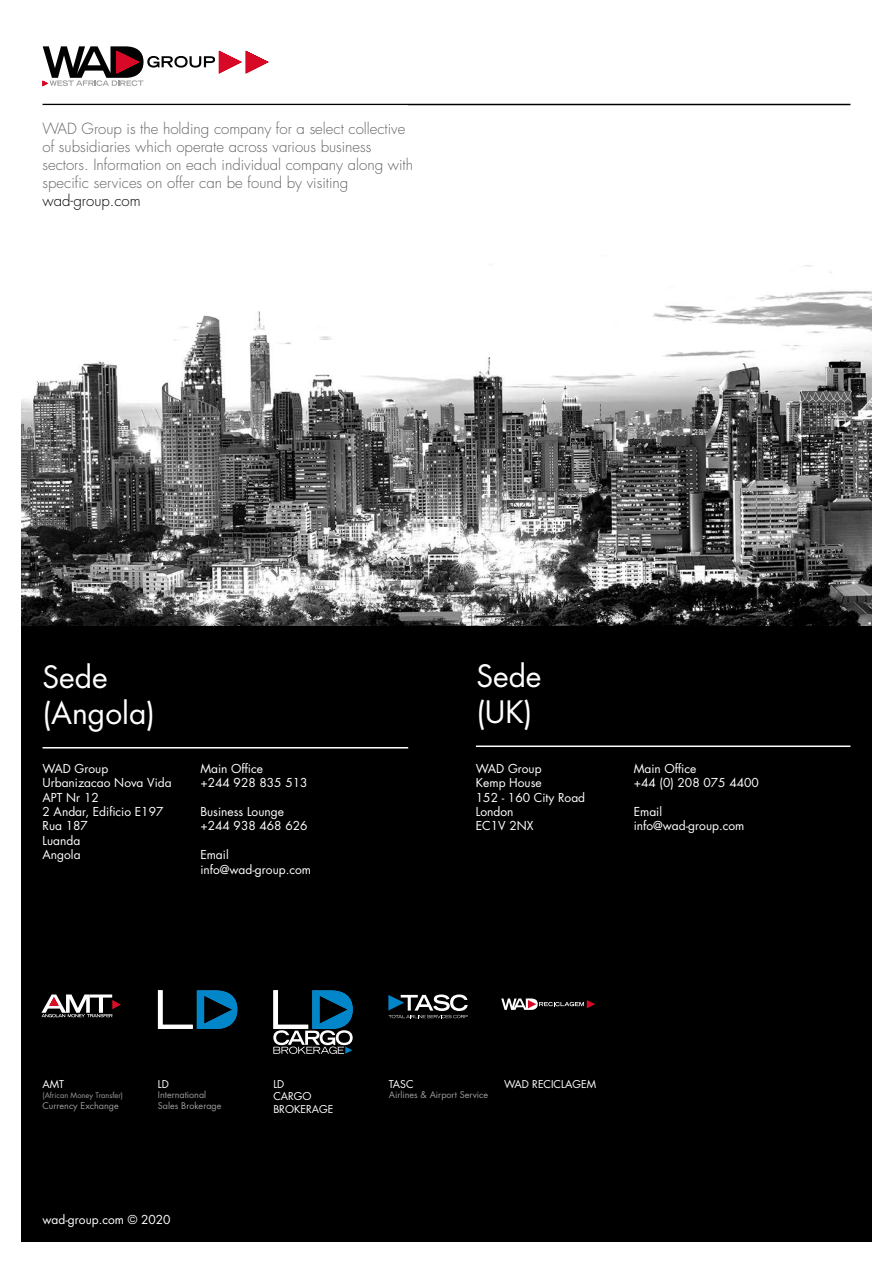
<style>
.page{position:relative;width:893px;height:1263px;background:#fff}
.page>*{position:absolute;margin:0;border:0;box-sizing:border-box;transform-origin:0 0}
.t1{font:30px/36px "Futura Std";color:#fff}
.t2{font:300 15px/18px "Futura Std";color:#646363}
.t3{font:300 15px "Futura Std";color:#000}
.t4{font:12px/14.4px "Futura Std";color:#fff}
.t5{font:10.5px/12.6px "Futura Std";color:#fff}
.t6{font:9px/10.8px "Futura Std";color:#9d9d9c}
.t7{font:7.5px "Futura Std";color:#9d9d9c}
</style>
<div class="page">
<div style="left:21px;top:21px;width:851px;height:1221px;background:#000"></div>
<img style="left:21px;top:21px;width:851px;height:604px">
<svg style="left:43px;top:46px;width:226px;height:40px"></svg>
<hr style="left:476px;top:745px;width:374px;height:2px;background:#fff">
<hr style="left:43px;top:747px;width:365px;height:1px;background:#fff">
<hr style="left:43px;top:104px;width:807px;height:1px;background:#000">
<hr style="left:43px;top:105px;width:365px;height:2px;background:#fff">
<svg style="left:41px;top:994px;width:80px;height:23px"></svg>
<svg style="left:388px;top:994px;width:80px;height:24px"></svg>
<svg style="left:501px;top:998px;width:94px;height:12px"></svg>
<svg style="left:158px;top:990px;width:79px;height:39px"></svg>
<svg style="left:273px;top:990px;width:80px;height:64px"></svg>
<p class="t2" style="left:43px;top:120px;width:372px">WAD Group is the holding company for a select collective of subsidiaries which operate across various business sectors. Information on each individual company along with specific services on offer can be found by visiting</p>
<p class="t3" style="left:43px;top:192px;width:100px">wad-group.com</p>
<h1 class="t1" style="left:43px;top:660px;width:114px">Sede (Angola)</h1>
<p class="t4" style="left:43px;top:761px;width:131px">WAD Group<br>Urbanizacao Nova Vida<br>APT Nr 12<br>2 Andar, Edificio E197<br>Rua 187<br>Luanda<br>Angola</p>
<p class="t4" style="left:200px;top:761px;width:109px">Main Office<br>+244 928 835 513</p>
<p class="t4" style="left:200px;top:804px;width:109px">Business Lounge +244 938 468 626</p>
<p class="t4" style="left:200px;top:848px;width:112px">Email info@wad-group.com</p>
<h1 class="t1" style="left:476px;top:658px;width:67px">Sede (UK)</h1>
<p class="t4" style="left:476px;top:761px;width:111px">WAD Group<br>Kemp House<br>152 - 160 City Road<br>London<br>EC1V 2NX</p>
<p class="t4" style="left:634px;top:761px;width:127px">Main Office<br>+44 (0) 208 075 4400</p>
<p class="t4" style="left:634px;top:804px;width:112px">Email info@wad-group.com</p>
<p class="t5" style="left:43px;top:1077px;width:23px">AMT</p>
<p class="t7" style="left:43px;top:1091px;width:82px">(African Money Transfer)</p>
<p class="t6" style="left:43px;top:1101px;width:78px">Currency Exchange</p>
<p class="t5" style="left:158px;top:1077px;width:13px">LD</p>
<p class="t6" style="left:158px;top:1090px;width:65px">International<br>Sales Brokerage</p>
<p class="t5" style="left:273px;top:1077px;width:61px">LD<br>CARGO<br>BROKERAGE</p>
<p class="t5" style="left:389px;top:1077px;width:26px">TASC</p>
<p class="t6" style="left:389px;top:1090px;width:101px">Airlines &amp; Airport Service</p>
<p class="t5" style="left:504px;top:1077px;width:93px">WAD RECICLAGEM</p>
<p class="t4" style="left:43px;top:1212px;width:130px">wad-group.com © 2020</p>
</div>
